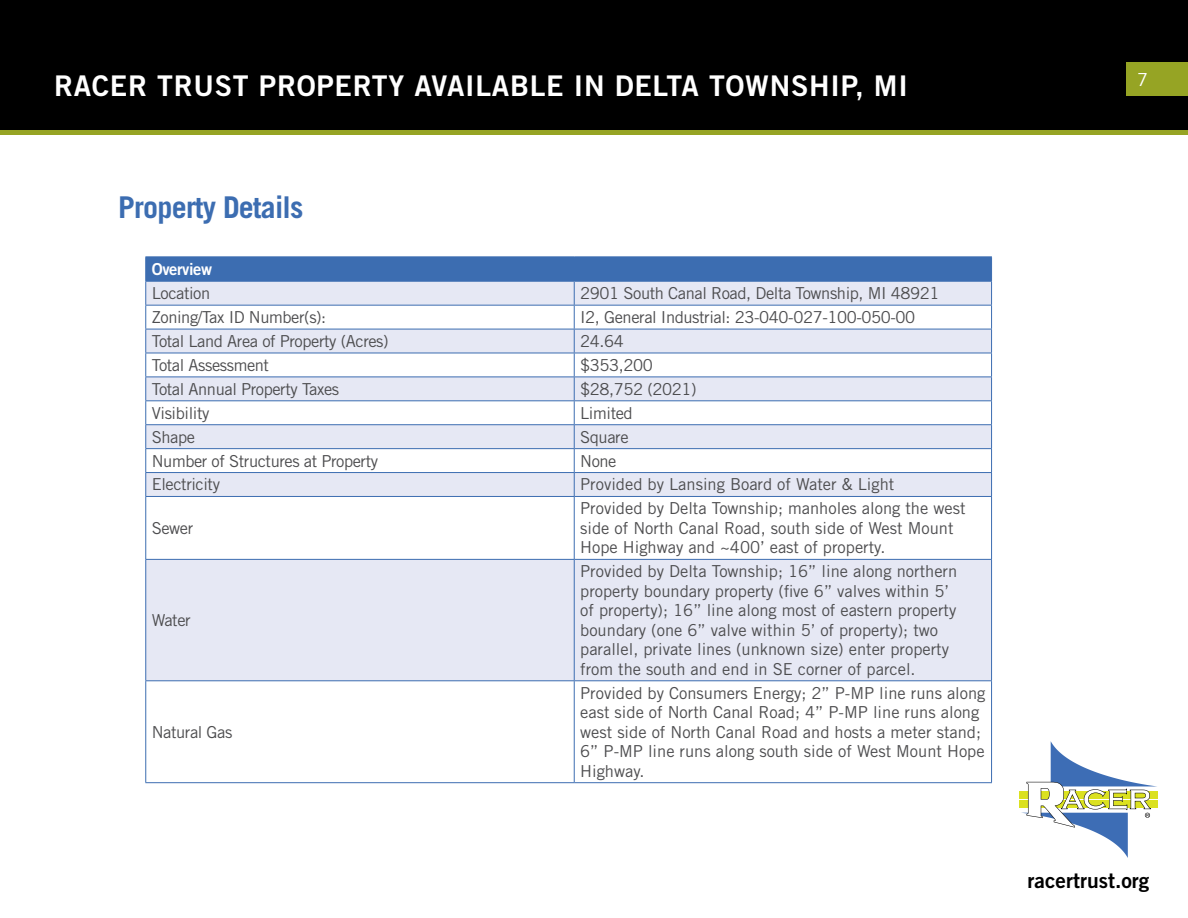
<style>
.page{position:relative;width:1188px;height:918px;background:#fff}
.page>*{position:absolute;margin:0;border:0;box-sizing:border-box;transform-origin:0 0}
.t1{font:700 30px "Trade Gothic LT Std";letter-spacing:-.025em;color:#3c6db1}
.t2{font:28.5px "Trade Gothic LT Std Bd 2";letter-spacing:.025em;color:#fff}
.t3{font:21px "Trade Gothic LT Std Bd 2";color:#000}
.t4{font:18px "Trade Gothic LT Std";color:#fff}
.t5{font:16.5px/19.5px "Trade Gothic LT Std";color:#4d4d4f}
.t6{font:16.5px "Trade Gothic LT Std";letter-spacing:-.025em;color:#4d4d4f}
.t7{font:16.5px "Trade Gothic LT Std Bd 2";letter-spacing:-.025em;color:#fff}
</style>
<div class="page">
<div style="left:1px;top:1px;width:1186px;height:131px;background:#000"></div>
<div style="left:0;top:0;width:1188px;height:133px;border:2px solid #000"></div>
<div style="left:1126px;top:62px;width:62px;height:34px;background:#96a424"></div>
<div style="left:0;top:130px;width:1188px;height:5px;background:#96a424"></div>
<div style="left:1019px;top:791px;width:139px;height:7px;background:#dbe120"></div>
<div style="left:1019px;top:801px;width:139px;height:7px;background:#dbe120"></div>
<svg style="left:1021px;top:741px;width:137px;height:117px"></svg>
<svg style="left:146px;top:497px;width:845px;height:183px;fill:#e6e8f4"></svg>
<hr style="left:145px;top:496px;width:429px;height:1px;background:#3c6db1">
<hr style="left:145px;top:497px;width:1px;height:62px;background:#3c6db1">
<hr style="left:574px;top:496px;width:418px;height:1px;background:#3c6db1">
<hr style="left:574px;top:497px;width:1px;height:62px;background:#3c6db1">
<hr style="left:991px;top:497px;width:1px;height:62px;background:#3c6db1">
<hr style="left:145px;top:559px;width:429px;height:1px;background:#3c6db1">
<hr style="left:145px;top:560px;width:1px;height:120px;background:#3c6db1">
<hr style="left:574px;top:559px;width:418px;height:1px;background:#3c6db1">
<hr style="left:574px;top:560px;width:1px;height:120px;background:#3c6db1">
<hr style="left:991px;top:560px;width:1px;height:120px;background:#3c6db1">
<hr style="left:145px;top:680px;width:429px;height:1px;background:#3c6db1">
<hr style="left:145px;top:681px;width:1px;height:101px;background:#3c6db1">
<hr style="left:574px;top:680px;width:418px;height:1px;background:#3c6db1">
<hr style="left:574px;top:681px;width:1px;height:101px;background:#3c6db1">
<hr style="left:991px;top:681px;width:1px;height:101px;background:#3c6db1">
<hr style="left:145px;top:782px;width:429px;height:1px;background:#3c6db1">
<hr style="left:574px;top:782px;width:418px;height:1px;background:#3c6db1">
<hr style="left:145px;top:256px;width:429px;height:1px;background:#3c6db1">
<hr style="left:574px;top:256px;width:418px;height:1px;background:#3c6db1">
<svg style="left:145px;top:257px;width:847px;height:239px"></svg>
<hr style="left:145px;top:281px;width:429px;height:1px;background:#3c6db1">
<hr style="left:574px;top:281px;width:418px;height:1px;background:#3c6db1">
<h2 class="t2" style="left:54px;top:68px;width:855px">RACER TRUST PROPERTY AVAILABLE IN DELTA TOWNSHIP, MI</h2>
<h1 class="t1" style="left:118px;top:189px;width:187px">Property Details</h1>
<p class="t7" style="left:152px;top:259px;width:62px">Overview</p>
<p class="t6" style="left:152px;top:283px;width:60px">Location</p>
<p class="t6" style="left:580px;top:283px;width:361px">2901 South Canal Road, Delta Township, MI 48921</p>
<p class="t6" style="left:152px;top:307px;width:176px">Zoning/Tax ID Number(s):</p>
<p class="t6" style="left:580px;top:307px;width:337px">I2, General Industrial: 23-040-027-100-050-00</p>
<p class="t6" style="left:152px;top:331px;width:238px">Total Land Area of Property (Acres)</p>
<p class="t5" style="left:580px;top:331px;width:45px">24.64</p>
<p class="t6" style="left:152px;top:355px;width:119px">Total Assessment</p>
<p class="t5" style="left:580px;top:355px;width:74px">$353,200</p>
<p class="t6" style="left:152px;top:379px;width:189px">Total Annual Property Taxes</p>
<p class="t6" style="left:580px;top:379px;width:118px">$28,752 (2021)</p>
<p class="t6" style="left:152px;top:403px;width:59px">Visibility</p>
<p class="t6" style="left:580px;top:403px;width:54px">Limited</p>
<p class="t5" style="left:152px;top:427px;width:45px">Shape</p>
<p class="t5" style="left:580px;top:427px;width:50px">Square</p>
<p class="t6" style="left:152px;top:451px;width:228px">Number of Structures at Property</p>
<p class="t5" style="left:580px;top:451px;width:38px">None</p>
<p class="t6" style="left:152px;top:475px;width:70px">Electricity</p>
<p class="t5" style="left:580px;top:475px;width:316px">Provided by Lansing Board of Water &amp; Light</p>
<p class="t5" style="left:152px;top:518px;width:43px">Sewer</p>
<p class="t5" style="left:580px;top:499px;width:387px">Provided by Delta Township; manholes along the west side of North Canal Road, south side of West Mount<br>Hope Highway and ~400’ east of property.</p>
<p class="t5" style="left:152px;top:610px;width:40px">Water</p>
<p class="t6" style="left:152px;top:722px;width:82px">Natural Gas</p>
<p class="t5" style="left:580px;top:561px;width:379px">Provided by Delta Township; 16” line along northern property boundary property (five 6” valves within 5’ of property); 16” line along most of eastern property boundary (one 6” valve within 5’ of property); two parallel, private lines (unknown size) enter property from the south and end in SE corner of parcel.</p>
<p class="t5" style="left:580px;top:683px;width:407px">Provided by Consumers Energy; 2” P-MP line runs along east side of North Canal Road; 4” P-MP line runs along west side of North Canal Road and hosts a meter stand; 6” P-MP line runs along south side of West Mount Hope Highway.</p>
<p class="t4" style="left:1137px;top:68px;width:12px">7</p>
<p class="t3" style="left:1028px;top:867px;width:123px">racertrust.org</p>
</div>
